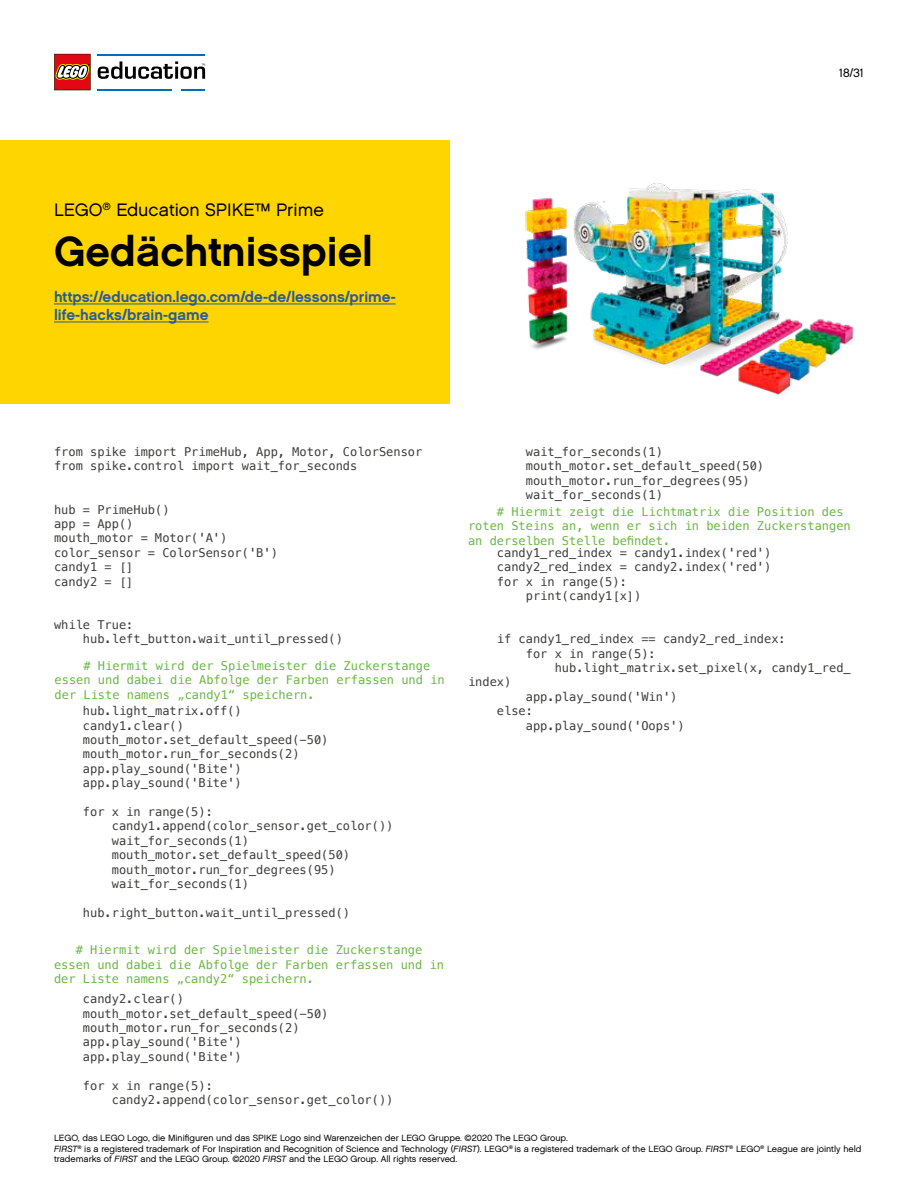
<style>
.page{position:relative;width:918px;height:1188px;background:#fff}
.page>*{position:absolute;margin:0;border:0;box-sizing:border-box;transform-origin:0 0}
.t1{font:700 42px "LEGO Chalet 60";color:#000}
.t2{font:18px "LEGO Chalet 60";color:#000}
.t3{font:700 15px/18px "LEGO Chalet 60";color:#275b9b}
.t4{font:12px/14.4px "Menlo";color:#3c3c3b}
.t5{font:12px/14.4px "Menlo";color:#6bb644}
.t6{font:12px "LEGO Chalet 60";color:#000}
.t7{font:9px/10.8px "LEGO Chalet 60";color:#000}
.s1{font-style:italic}
</style>
<div class="page">
<hr style="left:98px;top:54px;width:107px;height:1px;background:#006db7">
<hr style="left:98px;top:89px;width:74px;height:1px;background:#006db7">
<svg style="left:182px;top:89px;width:23px;height:1px"></svg>
<svg style="left:98px;top:61px;width:107px;height:18px"></svg>
<svg style="left:54px;top:54px;width:37px;height:36px"></svg>
<div style="left:0;top:140px;width:450px;height:264px;background:#ffd500"></div>
<img style="left:525px;top:183px;width:330px;height:212px">
<hr style="left:54px;top:304px;width:342px;height:1px;background:#275b9b">
<hr style="left:54px;top:322px;width:155px;height:1px;background:#275b9b">
<p class="t6" style="left:839px;top:65px;width:26px">18/31</p>
<h2 class="t2" style="left:54px;top:199px;width:271px">LEGO<sup>®</sup> Education SPIKE™ Prime</h2>
<h1 class="t1" style="left:54px;top:225px;width:321px">Gedächtnisspiel</h1>
<p class="t3" style="left:54px;top:288px;width:343px">https://education.lego.com/de-de/lessons/prime&shy;life-hacks/brain-game</p>
<p class="t4" style="left:54px;top:445px;width:370px">from spike import PrimeHub, App, Motor, ColorSensor from spike.control import wait_for_seconds</p>
<p class="t4" style="left:54px;top:502px;width:225px">hub = PrimeHub()<br>app = App()<br>mouth_motor = Motor('A') color_sensor = ColorSensor('B') candy1 = []<br>candy2 = []</p>
<p class="t4" style="left:83px;top:618px;width:262px;text-indent:-29px">while True: hub.left_button.wait_until_pressed()</p>
<p class="t5" style="left:55px;top:659px;width:392px;text-indent:29px"># Hiermit wird der Spielmeister die Zuckerstange essen und dabei die Abfolge der Farben erfassen und in der Liste namens „candy1“ speichern.</p>
<p class="t4" style="left:83px;top:704px;width:247px">hub.light_matrix.off() candy1.clear() mouth_motor.set_default_speed(-50) mouth_motor.run_for_seconds(2) app.play_sound('Bite') app.play_sound('Bite')</p>
<p class="t4" style="left:112px;top:805px;width:283px;text-indent:-29px">for x in range(5): candy1.append(color_sensor.get_color()) wait_for_seconds(1) mouth_motor.set_default_speed(50) mouth_motor.run_for_degrees(95) wait_for_seconds(1)</p>
<p class="t4" style="left:83px;top:906px;width:269px">hub.right_button.wait_until_pressed()</p>
<p class="t5" style="left:54px;top:943px;width:392px;text-indent:22px"># Hiermit wird der Spielmeister die Zuckerstange essen und dabei die Abfolge der Farben erfassen und in der Liste namens „candy2“ speichern.</p>
<p class="t4" style="left:83px;top:992px;width:247px">candy2.clear() mouth_motor.set_default_speed(-50) mouth_motor.run_for_seconds(2) app.play_sound('Bite') app.play_sound('Bite')</p>
<p class="t4" style="left:112px;top:1078px;width:283px;text-indent:-29px">for x in range(5): candy2.append(color_sensor.get_color())</p>
<p class="t4" style="left:526px;top:445px;width:240px">wait_for_seconds(1) mouth_motor.set_default_speed(50) mouth_motor.run_for_degrees(95) wait_for_seconds(1)</p>
<p class="t5" style="left:468px;top:505px;width:384px;text-indent:29px"># Hiermit zeigt die Lichtmatrix die Position des roten Steins an, wenn er sich in beiden Zuckerstangen an derselben Stelle befindet.</p>
<p class="t4" style="left:497px;top:546px;width:276px">candy1_red_index = candy1.index('red')</p>
<p class="t4" style="left:497px;top:560px;width:276px">candy2_red_index = candy2.index('red')</p>
<p class="t4" style="left:497px;top:574px;width:132px">for x in range(5):</p>
<p class="t4" style="left:526px;top:589px;width:117px">print(candy1[x])</p>
<p class="t4" style="left:526px;top:632px;width:262px;text-indent:-29px">if candy1_red_index == candy2_red_index: for x in range(5):</p>
<p class="t4" style="left:555px;top:661px;width:298px">hub.light_matrix.set_pixel(x, candy1_red_</p>
<p class="t4" style="left:468px;top:675px;width:45px">index)</p>
<p class="t4" style="left:497px;top:690px;width:182px;text-indent:29px">app.play_sound('Win') else:</p>
<p class="t4" style="left:526px;top:718px;width:160px">app.play_sound('Oops')</p>
<p class="t7" style="left:54px;top:1132px;width:809px">LEGO, das LEGO Logo, die Minifiguren und das SPIKE Logo sind Warenzeichen der LEGO Gruppe. ©2020 The LEGO Group.<br><span class="s1">FIRST</span><sup>®</sup> is a registered trademark of For Inspiration and Recognition of Science and Technology (<span class="s1">FIRST</span>). LEGO<sup>®</sup> is a registered trademark of the LEGO Group. <span class="s1">FIRST</span><sup>®</sup> LEGO<sup>®</sup> League are jointly held trademarks of <span class="s1">FIRST</span> and the LEGO Group. ©2020 <span class="s1">FIRST</span> and the LEGO Group. All rights reserved.</p>
</div>
